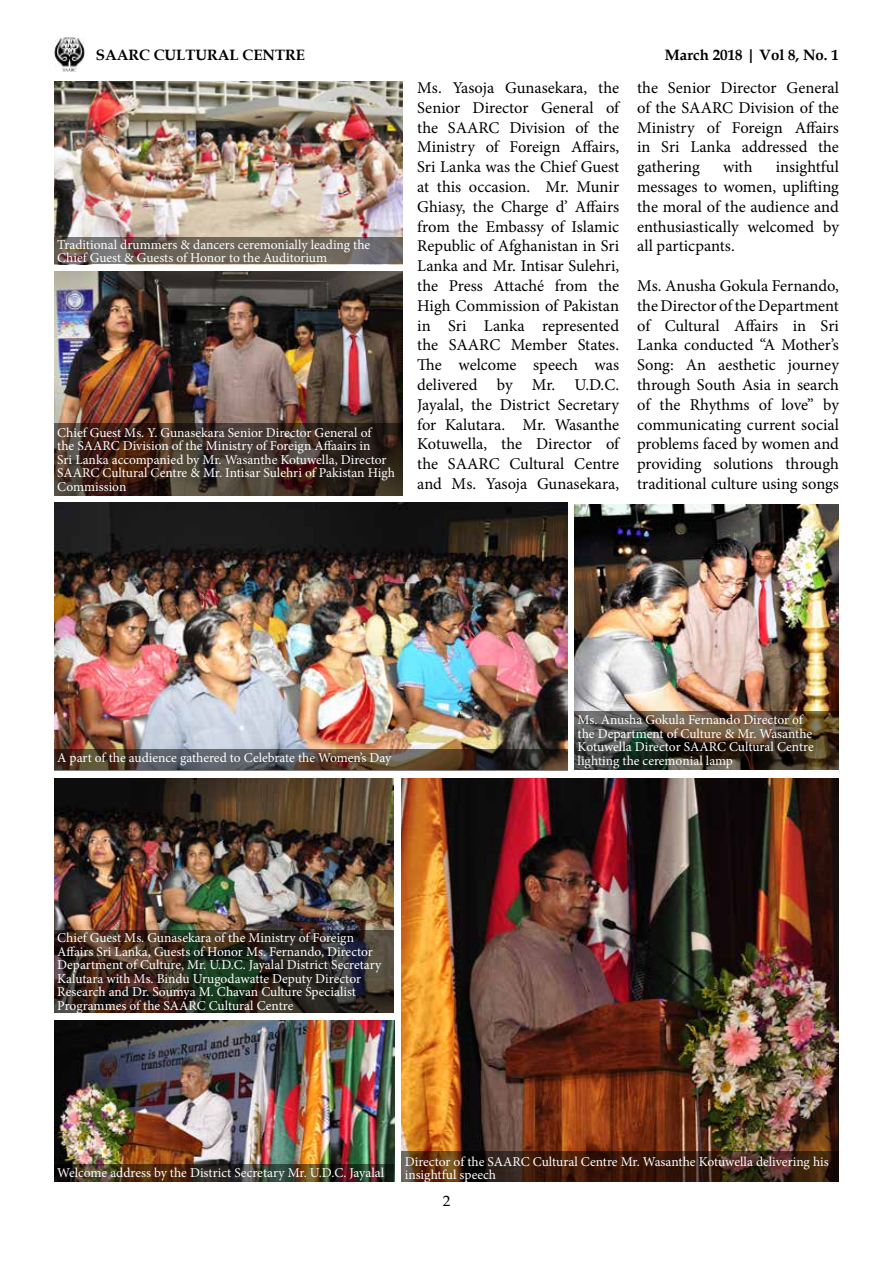
<style>
.page{position:relative;width:893px;height:1263px;background:#fff}
.page>*{position:absolute;margin:0;border:0;box-sizing:border-box;transform-origin:0 0}
.t1{font:16.5px/19.8px "Minion Pro";color:#000;text-align:justify}
.t2{font:700 15px "Book Antiqua";color:#000}
.t3{font:15px "Book Antiqua";color:#000}
.t4{font:13.5px/13.5px "Minion Pro";color:#fff}
</style>
<div class="page">
<img style="left:54px;top:37px;width:31px;height:34px">
<img style="left:54px;top:271px;width:349px;height:224px">
<img style="left:54px;top:81px;width:348px;height:156px">
<img style="left:575px;top:505px;width:264px;height:206px">
<img style="left:54px;top:778px;width:339px;height:152px">
<img style="left:54px;top:1020px;width:340px;height:144px">
<img style="left:402px;top:778px;width:437px;height:373px">
<img style="left:54px;top:503px;width:513px;height:246px">
<svg style="left:54px;top:237px;width:348px;height:27px;background:#6c645c"></svg>
<svg style="left:54px;top:423px;width:348px;height:73px;background:#3d2c22"></svg>
<svg style="left:54px;top:930px;width:339px;height:83px;background:#312b21"></svg>
<img style="left:54px;top:1164px;width:340px;height:18px">
<svg style="left:402px;top:1151px;width:437px;height:31px;background:#3d2112"></svg>
<svg style="left:54px;top:749px;width:514px;height:21px;background:#50453d"></svg>
<img style="left:574px;top:711px;width:265px;height:59px">
<p class="t2" style="left:96px;top:45px;width:211px">SAARC CULTURAL CENTRE</p>
<p class="t2" style="left:665px;top:45px;width:176px">March 2018 | Vol 8, No. 1</p>
<p class="t4" style="left:57px;top:238px;width:315px">Traditional drummers &amp; dancers ceremonially leading the<br>Chief Guest &amp; Guests of Honor to the Auditorium</p>
<p class="t4" style="left:57px;top:426px;width:339px">Chief Guest Ms. Y. Gunasekara Senior Director General of<br>the SAARC Division of the Ministry of Foreign Affaairs in<br>Sri Lanka accompanied by Mr. Wasanthe Kotuwella, Director SAARC Cultural Centre &amp; Mr. Intisar Sulehri of Pakistan High Commission</p>
<p class="t1" style="left:417px;top:78px;width:203px">Ms. Yasoja Gunasekara, the Senior Director General of the SAARC Division of the Ministry of Foreign Affairs, Sri Lanka was the Chief Guest at this occasion. Mr. Munir Ghiasy, the Charge d’ Affairs from the Embassy of Islamic Republic of Afghanistan in Sri Lanka and Mr. Intisar Sulehri, the Press Attaché from the High Commission of Pakistan in Sri Lanka represented the SAARC Member States.<br>The welcome speech was delivered by Mr. U.D.C.<br>Jayalal, the District Secretary for Kalutara. Mr. Wasanthe Kotuwella, the Director of the SAARC Cultural Centre and Ms. Yasoja Gunasekara,</p>
<p class="t1" style="left:637px;top:78px;width:203px">the Senior Director General of the SAARC Division of the Ministry of Foreign Affairs in Sri Lanka addressed the gathering</p>
<p class="t1" style="left:637px;top:157px;width:203px;text-indent:139px">insightful messages to women, uplifting the moral of the audience and enthusiastically welcomed by all particpants.</p>
<p class="t1" style="left:637px;top:276px;width:203px">Ms. Anusha Gokula Fernando, the Director of the Department of Cultural Affairs in Sri Lanka conducted “A Mother’s Song: An aesthetic journey through South Asia in search of the Rhythms of love” by communicating current social problems faced by women and providing solutions through traditional culture using songs</p>
<p class="t1" style="left:723px;top:157px;width:31px">with</p>
<p class="t4" style="left:57px;top:751px;width:336px">A part of the audience gathered to Celebrate the Women’s Day</p>
<p class="t4" style="left:57px;top:931px;width:326px">Chief Guest Ms. Gunasekara of the Ministry of Foreign Affairs Sri Lanka, Guests of Honor Ms. Fernando, Director Department of Culture, Mr. U.D.C. Jayalal District Secretary Kalutara with Ms. Bindu Urugodawatte Deputy Director Research and Dr. Soumya M. Chavan Culture Specialist Programmes of the SAARC Cultural Centre</p>
<p class="t4" style="left:578px;top:713px;width:238px">Ms. Anusha Gokula Fernando Director of the Department of Culture &amp; Mr. Wasanthe Kotuwella Director SAARC Cultural Centre lighting the ceremonial lamp</p>
<p class="t4" style="left:57px;top:1166px;width:329px">Welcome address by the District Secretary Mr. U.D.C. Jayalal</p>
<p class="t4" style="left:405px;top:1155px;width:425px">Director of the SAARC Cultural Centre Mr. Wasanthe Kotuwella delivering his insightful speech</p>
<p class="t3" style="left:443px;top:1190px;width:9px">2</p>
</div>
